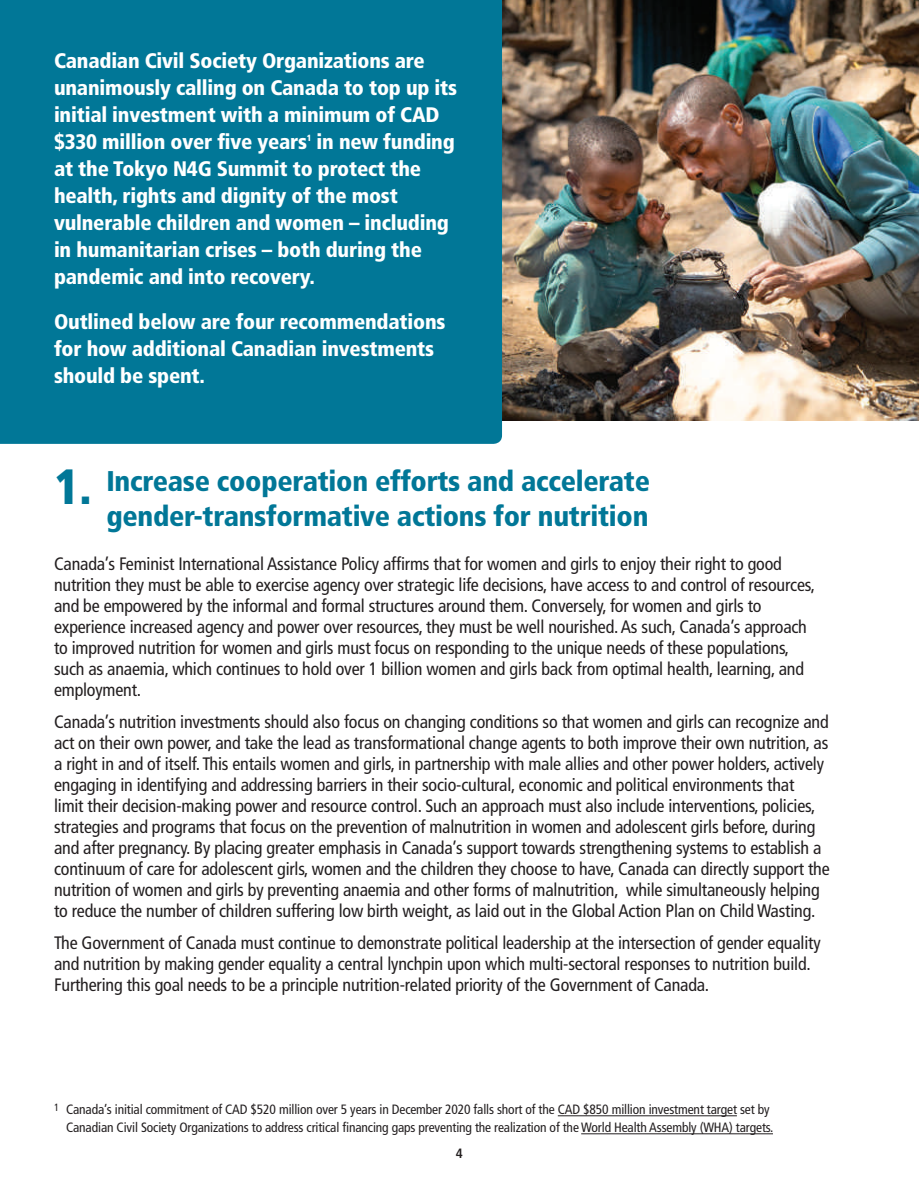
<style>
.page{position:relative;width:919px;height:1187px;background:#fff}
.page>*{position:absolute;margin:0;border:0;box-sizing:border-box;transform-origin:0 0}
.t1{font:900 condensed 49.5px "Frutiger";color:#017797}
.t2{font:900 condensed 28.5px/34.5px "Frutiger";letter-spacing:-.01em;color:#017797}
.t3{font:900 condensed 21px/27px "Frutiger";letter-spacing:-.01em;color:#fff}
.t4{font:condensed 18px/21px "Frutiger";letter-spacing:-.01em;color:#231f20}
.t5{font:condensed 13.5px/18px "Frutiger";letter-spacing:-.01em;color:#231f20;text-align:right}
.t6{font:700 condensed 13.5px "Frutiger";color:#231f20}
.t7{font:900 condensed 9px "Frutiger";color:#fff}
</style>
<div class="page">
<img style="left:502px;top:0;width:416px;height:420px">
<div style="left:0;top:0;width:502px;height:444px;background:#017797"></div>
<hr style="left:557px;top:1115px;width:179px;height:1px;background:#231f20">
<hr style="left:581px;top:1133px;width:192px;height:1px;background:#231f20">
<p class="t3" style="left:54px;top:47px;width:404px">Canadian Civil Society Organizations are unanimously calling on Canada to top up its initial investment with a minimum of CAD $330 million over five years</p>
<p class="t3" style="left:54px;top:128px;width:402px;text-indent:262px">in new funding at the Tokyo N4G Summit to protect the health, rights and dignity of the most vulnerable children and women – including in humanitarian crises – both during the pandemic and into recovery.</p>
<p class="t3" style="left:54px;top:308px;width:393px">Outlined below are four recommendations for how additional Canadian investments should be spent.</p>
<p class="t7" style="left:307px;top:133px;width:6px">1</p>
<h1 class="t1" style="left:54px;top:457px;width:40px">1.</h1>
<h2 class="t2" style="left:106px;top:464px;width:545px">Increase cooperation efforts and accelerate gender-transformative actions for nutrition</h2>
<p class="t4" style="left:54px;top:553px;width:762px">Canada’s Feminist International Assistance Policy affirms that for women and girls to enjoy their right to good nutrition they must be able to exercise agency over strategic life decisions, have access to and control of resources, and be empowered by the informal and formal structures around them. Conversely, for women and girls to experience increased agency and power over resources, they must be well nourished. As such, Canada’s approach to improved nutrition for women and girls must focus on responding to the unique needs of these populations, such as anaemia, which continues to hold over 1 billion women and girls back from optimal health, learning, and employment.</p>
<p class="t4" style="left:54px;top:711px;width:777px">Canada’s nutrition investments should also focus on changing conditions so that women and girls can recognize and act on their own power, and take the lead as transformational change agents to both improve their own nutrition, as a right in and of itself. This entails women and girls, in partnership with male allies and other power holders, actively engaging in identifying and addressing barriers in their socio-cultural, economic and political environments that<br>limit their decision-making power and resource control. Such an approach must also include interventions, policies, strategies and programs that focus on the prevention of malnutrition in women and adolescent girls before, during and after pregnancy. By placing greater emphasis in Canada’s support towards strengthening systems to establish a continuum of care for adolescent girls, women and the children they choose to have, Canada can directly support the nutrition of women and girls by preventing anaemia and other forms of malnutrition, while simultaneously helping to reduce the number of children suffering low birth weight, as laid out in the Global Action Plan on Child Wasting.</p>
<p class="t4" style="left:54px;top:931px;width:768px">The Government of Canada must continue to demonstrate political leadership at the intersection of gender equality and nutrition by making gender equality a central lynchpin upon which multi-sectoral responses to nutrition build.<br>Furthering this goal needs to be a principle nutrition-related priority of the Government of Canada.</p>
<p class="t5" style="left:54px;top:1100px;width:721px"><sup>1</sup> Canada’s initial commitment of CAD $520 million over 5 years in December 2020 falls short of the CAD $850 million investment target set by<br>Canadian Civil Society Organizations to address critical financing gaps preventing the realization of the World Health Assembly (WHA) targets.</p>
<p class="t6" style="left:456px;top:1145px;width:9px">4</p>
</div>
